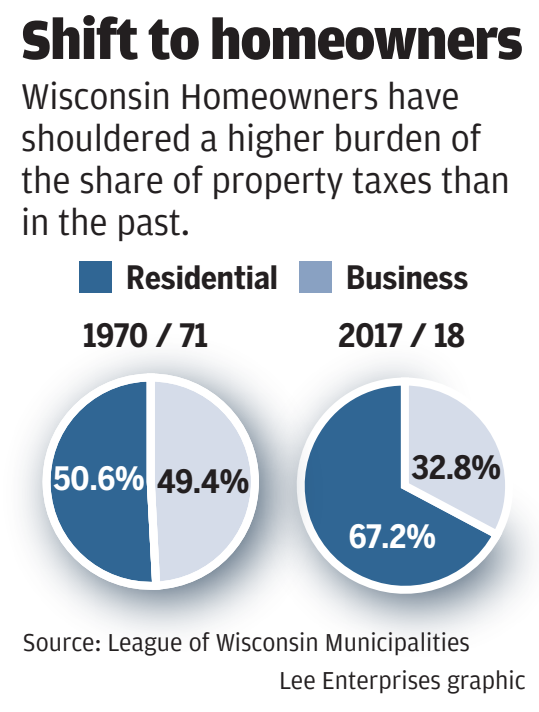
<style>
.page{position:relative;width:539px;height:712px;background:#fff}
.page>*{position:absolute;margin:0;border:0;box-sizing:border-box;transform-origin:0 0}
.t1{font:900 58px "Amplitude";letter-spacing:-.025em;color:#231f20}
.t2{font:38px/42px "Amplitude";letter-spacing:-.005em;color:#231f20}
.t3{font:700 32px "Benton Sans Cond";color:#231f20}
.t4{font:700 32px "Benton Sans Cond";color:#fff}
.t5{font:26px "Amplitude";color:#231f20}
.s1{color:#231f20}
</style>
<div class="page">
<svg style="left:339px;top:374px;width:168px;height:231px;background:#678cac"></svg>
<svg style="left:394px;top:374px;width:123px;height:171px"></svg>
<img style="left:22px;top:353px;width:317px;height:281px">
<svg style="left:35px;top:369px;width:130px;height:224px"></svg>
<svg style="left:142px;top:370px;width:121px;height:224px"></svg>
<div style="left:80px;top:261px;width:32px;height:32px;background:#306694"></div>
<div style="left:300px;top:261px;width:32px;height:32px;background:#89a1c2"></div>
<h1 class="t1" style="left:21px;top:5px;width:503px">Shift to homeowners</h1>
<p class="t2" style="left:21px;top:78px;width:490px">Wisconsin Homeowners have shouldered a higher burden of the share of property taxes than in the past.</p>
<p class="t3" style="left:126px;top:259px;width:153px">Residential</p>
<p class="t3" style="left:346px;top:259px;width:123px">Business</p>
<p class="t3" style="left:83px;top:317px;width:126px">1970 / 71</p>
<p class="t3" style="left:338px;top:317px;width:128px">2017 / 18</p>
<p class="t4" style="left:54px;top:461px;width:197px">50.6% <span class="s1">49.4%</span></p>
<p class="t3" style="left:412px;top:450px;width:91px">32.8%</p>
<p class="t4" style="left:349px;top:519px;width:89px">67.2%</p>
<p class="t5" style="left:23px;top:632px;width:448px">Source: League of Wisconsin Municipalities</p>
<p class="t5" style="left:279px;top:670px;width:248px">Lee Enterprises graphic</p>
</div>
